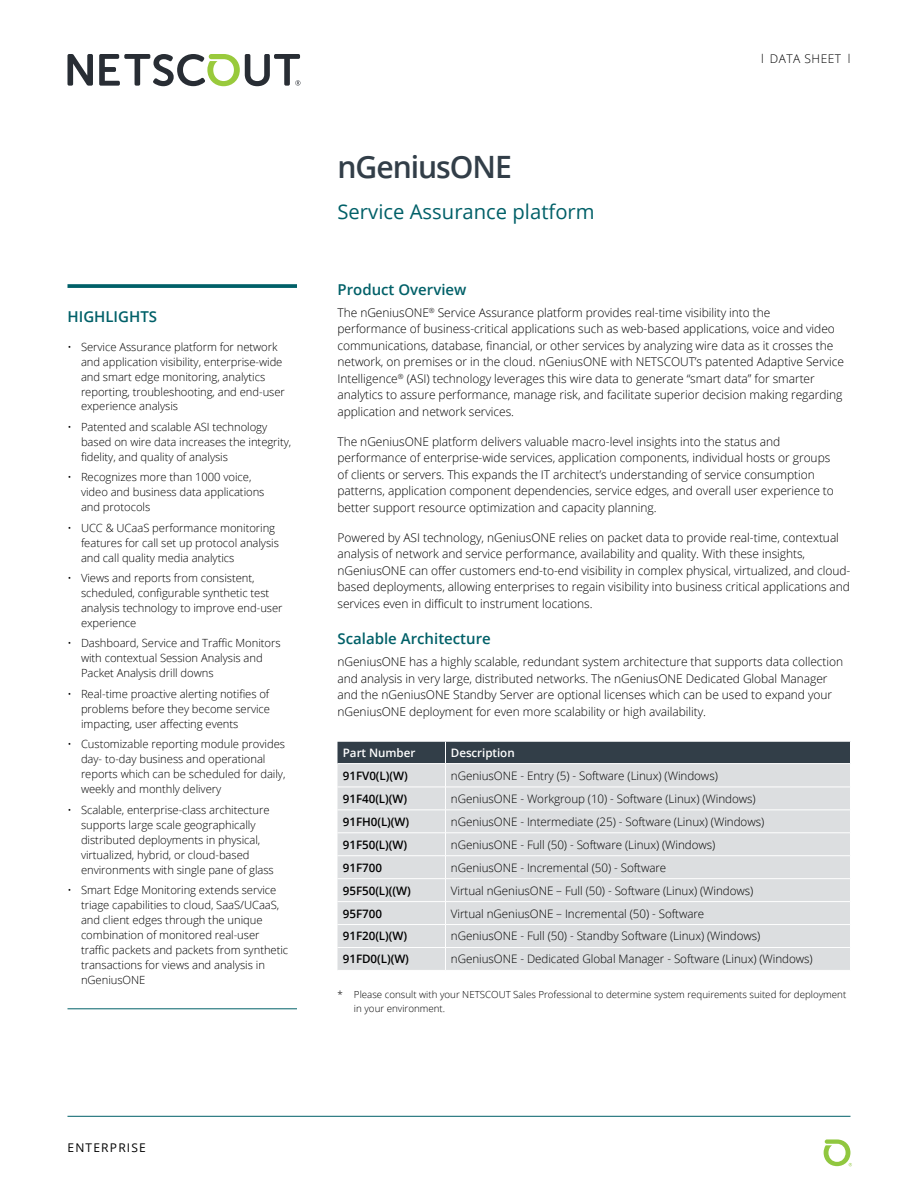
<style>
.page{position:relative;width:918px;height:1188px;background:#fff}
.page>*{position:absolute;margin:0;border:0;box-sizing:border-box;transform-origin:0 0}
.t1{font:600 30.75px "Open Sans";letter-spacing:-.035em;color:#323e48}
.t2{font:20.25px "Open Sans";color:#006068}
.t3{font:600 15px "Open Sans";color:#006068}
.t4{font:300 12px/16.5px "Open Sans";letter-spacing:-.005em;color:#000}
.t5{font:300 12px "Open Sans";letter-spacing:.04em;color:#000}
.t6{font:12px "Open Sans";letter-spacing:.1em;color:#000}
.t7{font:300 11.7px "Open Sans";letter-spacing:-.005em;color:#000}
.t8{font:600 11.7px "Open Sans";letter-spacing:-.005em;color:#000}
.t9{font:600 11.7px "Open Sans";letter-spacing:-.005em;color:#fff}
.t10{font:300 11.25px/15px "Open Sans";letter-spacing:-.005em;color:#000}
.t11{font:300 9.75px/13.5px "Open Sans";color:#000}
</style>
<div class="page">
<hr style="left:68px;top:1116px;width:782px;height:1px;background:#006068">
<svg style="left:67px;top:54px;width:26px;height:32px"></svg>
<svg style="left:99px;top:54px;width:201px;height:32px"></svg>
<svg style="left:824px;top:1139px;width:28px;height:27px"></svg>
<svg style="left:68px;top:284px;width:229px;height:4px"></svg>
<hr style="left:68px;top:1008px;width:229px;height:1px;background:#006068">
<svg style="left:338px;top:742px;width:513px;height:228px;background:#cdd0d3"></svg>
<p class="t3" style="left:68px;top:306px;width:91px">HIGHLIGHTS</p>
<p class="t10" style="left:81px;top:339px;width:206px;text-indent:-14px">• Service Assurance platform for network and application visibility, enterprise-wide and smart edge monitoring, analytics reporting, troubleshooting, and end-user experience analysis</p>
<p class="t10" style="left:81px;top:419px;width:212px;text-indent:-14px">• Patented and scalable ASI technology based on wire data increases the integrity, fidelity, and quality of analysis</p>
<p class="t10" style="left:81px;top:469px;width:185px;text-indent:-14px">• Recognizes more than 1000 voice, video and business data applications and protocols</p>
<p class="t10" style="left:81px;top:520px;width:200px;text-indent:-14px">• UCC &amp; UCaaS performance monitoring features for call set up protocol analysis and call quality media analytics</p>
<p class="t10" style="left:81px;top:570px;width:203px;text-indent:-14px">• Views and reports from consistent, scheduled, configurable synthetic test analysis technology to improve end-user experience</p>
<p class="t10" style="left:81px;top:636px;width:201px;text-indent:-14px">• Dashboard, Service and Traffic Monitors with contextual Session Analysis and<br>Packet Analysis drill downs</p>
<p class="t10" style="left:81px;top:686px;width:191px;text-align:justify;text-indent:-14px">• Real-time proactive alerting notifies of problems before they become service impacting, user affecting events</p>
<p class="t10" style="left:81px;top:736px;width:206px;text-indent:-14px">• Customizable reporting module provides day- to-day business and operational reports which can be scheduled for daily, weekly and monthly delivery</p>
<p class="t10" style="left:81px;top:802px;width:194px;text-indent:-14px">• Scalable, enterprise-class architecture supports large scale geographically distributed deployments in physical, virtualized, hybrid, or cloud-based environments with single pane of glass</p>
<p class="t10" style="left:81px;top:882px;width:209px;text-indent:-14px">• Smart Edge Monitoring extends service triage capabilities to cloud, SaaS/UCaaS, and client edges through the unique combination of monitored real-user traffic packets and packets from synthetic transactions for views and analysis in nGeniusONE</p>
<h1 class="t1" style="left:338px;top:146px;width:176px">nGeniusONE</h1>
<h2 class="t2" style="left:338px;top:198px;width:259px">Service Assurance platform</h2>
<p class="t5" style="left:761px;top:51px;width:91px">l DATA SHEET l</p>
<p class="t3" style="left:338px;top:279px;width:130px">Product Overview</p>
<p class="t4" style="left:337px;top:304px;width:508px">The nGeniusONE<sup>®</sup> Service Assurance platform provides real-time visibility into the<br>performance of business-critical applications such as web-based applications, voice and video communications, database, financial, or other services by analyzing wire data as it crosses the network, on premises or in the cloud. nGeniusONE with NETSCOUT’s patented Adaptive Service Intelligence<sup>®</sup> (ASI) technology leverages this wire data to generate “smart data” for smarter analytics to assure performance, manage risk, and facilitate superior decision making regarding application and network services.</p>
<p class="t4" style="left:337px;top:433px;width:498px">The nGeniusONE platform delivers valuable macro-level insights into the status and performance of enterprise-wide services, application components, individual hosts or groups of clients or servers. This expands the IT architect’s understanding of service consumption patterns, application component dependencies, service edges, and overall user experience to better support resource optimization and capacity planning.</p>
<p class="t4" style="left:337px;top:529px;width:515px">Powered by ASI technology, nGeniusONE relies on packet data to provide real-time, contextual analysis of network and service performance, availability and quality. With these insights, nGeniusONE can offer customers end-to-end visibility in complex physical, virtualized, and cloud&shy;based deployments, allowing enterprises to regain visibility into business critical applications and services even in difficult to instrument locations.</p>
<p class="t3" style="left:338px;top:628px;width:155px">Scalable Architecture</p>
<p class="t4" style="left:338px;top:653px;width:507px">nGeniusONE has a highly scalable, redundant system architecture that supports data collection and analysis in very large, distributed networks. The nGeniusONE Dedicated Global Manager and the nGeniusONE Standby Server are optional licenses which can be used to expand your nGeniusONE deployment for even more scalability or high availability.</p>
<p class="t9" style="left:343px;top:745px;width:74px">Part Number</p>
<p class="t9" style="left:451px;top:745px;width:65px">Description</p>
<p class="t8" style="left:343px;top:768px;width:66px">91FV0(L)(W)</p>
<p class="t7" style="left:451px;top:768px;width:268px">nGeniusONE - Entry (5) - Software (Linux) (Windows)</p>
<p class="t8" style="left:343px;top:791px;width:66px">91F40(L)(W)</p>
<p class="t7" style="left:451px;top:791px;width:306px">nGeniusONE - Workgroup (10) - Software (Linux) (Windows)</p>
<p class="t8" style="left:343px;top:814px;width:68px">91FH0(L)(W)</p>
<p class="t7" style="left:451px;top:814px;width:315px">nGeniusONE - Intermediate (25) - Software (Linux) (Windows)</p>
<p class="t8" style="left:343px;top:836px;width:66px">91F50(L)(W)</p>
<p class="t7" style="left:451px;top:836px;width:266px">nGeniusONE - Full (50) - Software (Linux) (Windows)</p>
<p class="t8" style="left:343px;top:859px;width:41px">91F700</p>
<p class="t7" style="left:451px;top:859px;width:217px">nGeniusONE - Incremental (50) - Software</p>
<p class="t8" style="left:343px;top:882px;width:69px">95F50(L)((W)</p>
<p class="t7" style="left:451px;top:882px;width:304px">Virtual nGeniusONE – Full (50) - Software (Linux) (Windows)</p>
<p class="t8" style="left:343px;top:905px;width:41px">95F700</p>
<p class="t7" style="left:451px;top:905px;width:255px">Virtual nGeniusONE – Incremental (50) - Software</p>
<p class="t8" style="left:343px;top:928px;width:66px">91F20(L)(W)</p>
<p class="t7" style="left:451px;top:928px;width:311px">nGeniusONE - Full (50) - Standby Software (Linux) (Windows)</p>
<p class="t8" style="left:343px;top:951px;width:68px">91FD0(L)(W)</p>
<p class="t7" style="left:451px;top:951px;width:363px">nGeniusONE - Dedicated Global Manager - Software (Linux) (Windows)</p>
<p class="t11" style="left:354px;top:988px;width:494px;text-indent:-16px">* Please consult with your NETSCOUT Sales Professional to determine system requirements suited for deployment in your environment.</p>
<p class="t6" style="left:68px;top:1139px;width:80px">ENTERPRISE</p>
</div>
